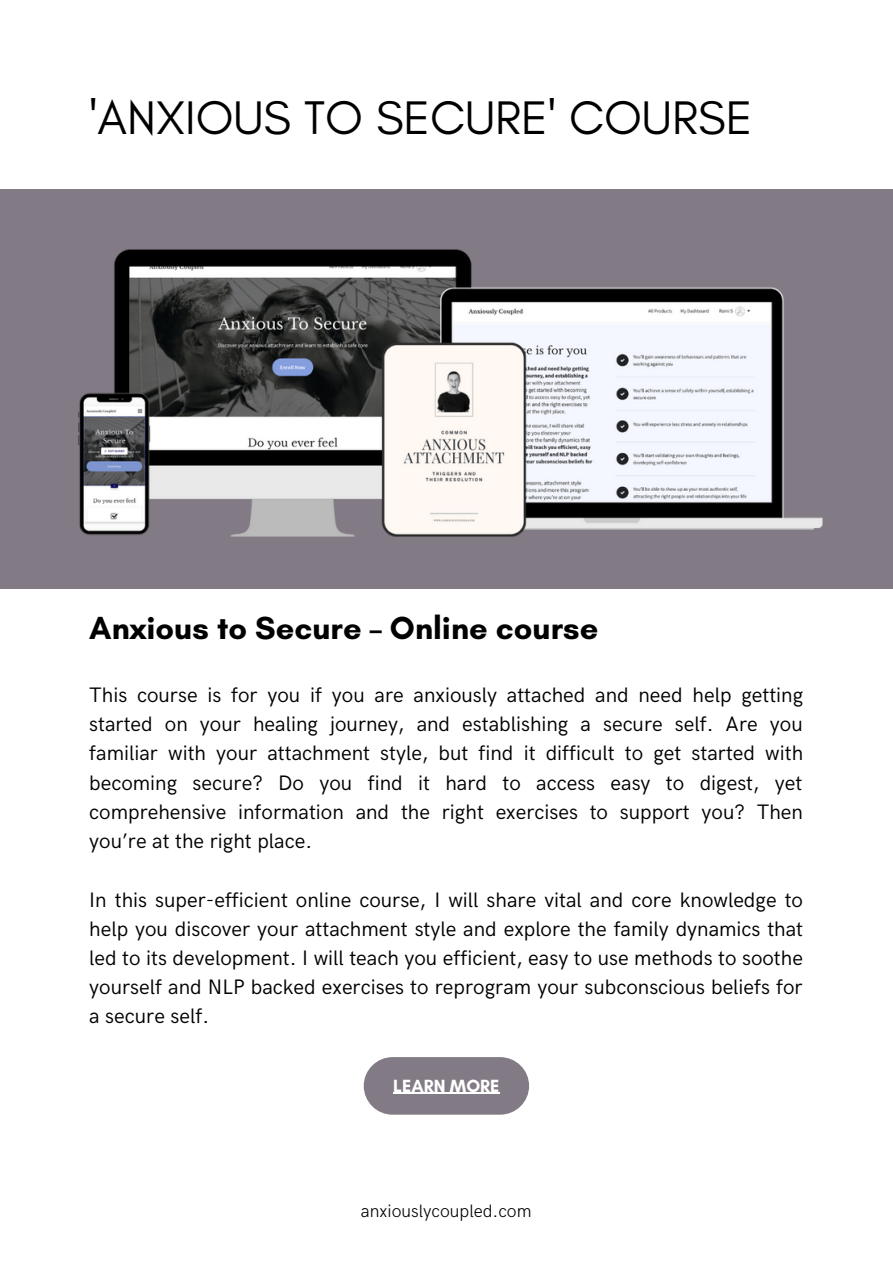
<style>
.page{position:relative;width:893px;height:1264px;background:#fff}
.page>*{position:absolute;margin:0;border:0;box-sizing:border-box;transform-origin:0 0}
.t1{font:48px "Glacial Indifference";color:#000}
.t2{font:700 32.55px "Glacial Indifference";color:#000}
.t3{font:21px/29.2px "HK Grotesk";color:#000;text-align:justify}
.t4{font:300 18px "HK Grotesk";color:#000}
.t5{font:700 18px "Glacial Indifference";color:#fff}
</style>
<div class="page">
<div style="left:0;top:189px;width:892px;height:400px;background:#827a84"></div>
<img style="left:78px;top:249px;width:745px;height:288px">
<div style="left:364px;top:1057px;width:165px;height:57px;background:#827a84;border-radius:29px"></div>
<hr style="left:393px;top:1092px;width:106px;height:1px;background:#fff">
<p class="t1" style="left:89px;top:88px;width:664px">'ANXIOUS TO SECURE' COURSE</p>
<p class="t2" style="left:89px;top:608px;width:510px">Anxious to Secure – Online course</p>
<p class="t3" style="left:89px;top:681px;width:715px">This course is for you if you are anxiously attached and need help getting started on your healing journey, and establishing a secure self. Are you familiar with your attachment style, but find it difficult to get started with becoming secure? Do you find it hard to access easy to digest, yet comprehensive information and the right exercises to support you? Then you’re at the right place.</p>
<p class="t3" style="left:89px;top:885px;width:715px">In this super-efficient online course, I will share vital and core knowledge to help you discover your attachment style and explore the family dynamics that led to its development. I will teach you efficient, easy to use methods to soothe yourself and NLP backed exercises to reprogram your subconscious beliefs for a secure self.</p>
<p class="t5" style="left:393px;top:1074px;width:108px">LEARN MORE</p>
<p class="t4" style="left:361px;top:1200px;width:172px">anxiouslycoupled.com</p>
</div>
